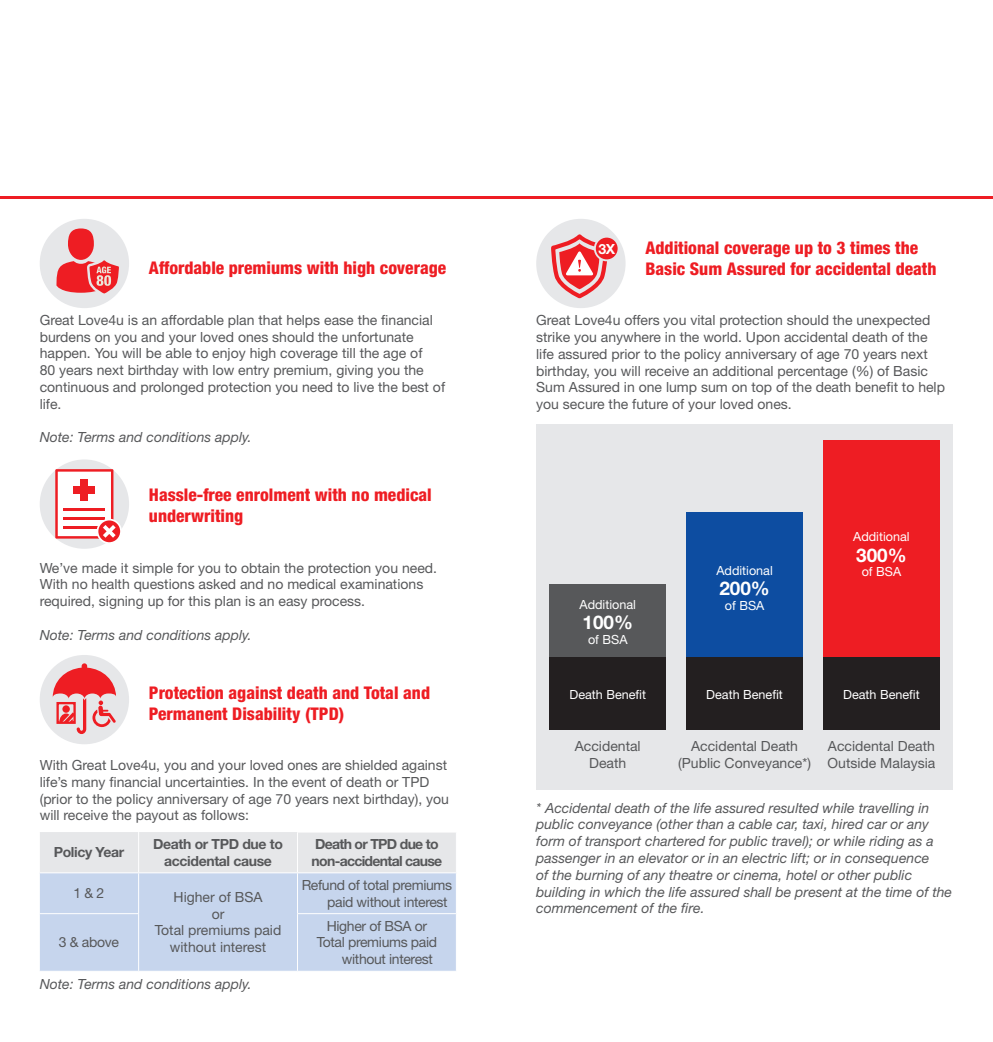
<style>
.page{position:relative;width:993px;height:1042px;background:#fff}
.page>*{position:absolute;margin:0;border:0;box-sizing:border-box;transform-origin:0 0}
.Body_copy{font:700 18.9px "Helvetica Neue LT Std";color:#fff}
.Body_copy-2{font:800 condensed 17.5px/21px "Helvetica Neue LT Std";color:#ee1d23}
.Body_copy-3{font:14px/16.8px "Helvetica Neue LT Std";color:#57585a}
.Body_copy-4{font:italic 14px/16.8px "Helvetica Neue LT Std";color:#57585a}
.note{font:14px/16.8px "Helvetica Neue LT Std";letter-spacing:-.025em;color:#57585a}
.note-2{font:700 14px/16.8px "Helvetica Neue LT Std";letter-spacing:-.025em;color:#57585a;text-align:center}
.Body_copy-5{font:700 14px "Helvetica Neue LT Std";letter-spacing:-.05em;color:#57585a}
.note-3{font:700 14px "Helvetica Neue LT Std";color:#fff}
.Body_copy-6{font:12.6px "Helvetica Neue LT Std";color:#fff}
</style>
<div class="page">
<hr style="left:0;top:196px;width:992px;height:2px;background:#ee1d23">
<div style="left:536px;top:424px;width:416px;height:366px;background:#e6e7e9"></div>
<div style="left:549px;top:584px;width:117px;height:146px;background:#57585a"></div>
<div style="left:549px;top:657px;width:117px;height:73px;background:#231f20"></div>
<div style="left:686px;top:512px;width:116px;height:218px;background:#0d4da1"></div>
<div style="left:686px;top:657px;width:116px;height:73px;background:#231f20"></div>
<div style="left:822px;top:441px;width:117px;height:289px;background:#ee1d23"></div>
<div style="left:822px;top:657px;width:117px;height:73px;background:#231f20"></div>
<svg style="left:40px;top:832px;width:416px;height:139px;background:#cfdaeb"></svg>
<hr style="left:138px;top:832px;width:1px;height:40px;background:#fff">
<hr style="left:297px;top:832px;width:1px;height:40px;background:#fff">
<hr style="left:39px;top:872px;width:100px;height:1px;background:#fff">
<hr style="left:139px;top:872px;width:158px;height:1px;background:#fff">
<hr style="left:39px;top:913px;width:100px;height:1px;background:#fff">
<hr style="left:138px;top:873px;width:1px;height:40px;background:#fff">
<hr style="left:297px;top:872px;width:159px;height:1px;background:#fff">
<hr style="left:297px;top:873px;width:1px;height:40px;background:#fff">
<hr style="left:138px;top:914px;width:1px;height:57px;background:#fff">
<hr style="left:297px;top:913px;width:159px;height:1px;background:#fff">
<hr style="left:297px;top:914px;width:1px;height:57px;background:#fff">
<div style="left:40px;top:219px;width:89px;height:89px;background:#e6e7e9;border-radius:50%"></div>
<div style="left:68px;top:228px;width:26px;height:32px;background:#ee1d23;border-radius:50%"></div>
<svg style="left:56px;top:258px;width:63px;height:38px"></svg>
<div style="left:40px;top:459px;width:89px;height:90px;background:#e6e7e9;border-radius:50%"></div>
<svg style="left:55px;top:469px;width:67px;height:75px;background:#f6babc"></svg>
<div style="left:40px;top:655px;width:89px;height:89px;background:#e6e7e9;border-radius:50%"></div>
<svg style="left:53px;top:663px;width:63px;height:71px"></svg>
<div style="left:56px;top:702px;width:20px;height:22px;border:2px solid #ee1d23"></div>
<div style="left:536px;top:219px;width:89px;height:89px;background:#e6e7e9;border-radius:50%"></div>
<div style="left:594px;top:237px;width:24px;height:23px;background:#ee1d23;border-radius:50%"></div>
<div style="left:593px;top:236px;width:26px;height:25px;border:2px solid #e6e7e9;border-radius:50%"></div>
<svg style="left:551px;top:234px;width:59px;height:66px"></svg>
<p class="Body_copy-2" style="left:149px;top:257px;width:299px">Affordable premiums with high coverage</p>
<p class="Body_copy-3" style="left:40px;top:311px;width:407px">Great Love4u is an affordable plan that helps ease the financial burdens on you and your loved ones should the unfortunate happen. You will be able to enjoy high coverage till the age of<br>80 years next birthday with low entry premium, giving you the continuous and prolonged protection you need to live the best of life.</p>
<p class="Body_copy-4" style="left:40px;top:429px;width:213px">Note: Terms and conditions apply.</p>
<p class="Body_copy-2" style="left:149px;top:484px;width:284px">Hassle-free enrolment with no medical underwriting</p>
<p class="Body_copy-3" style="left:40px;top:559px;width:399px">We’ve made it simple for you to obtain the protection you need.<br>With no health questions asked and no medical examinations required, signing up for this plan is an easy process.</p>
<p class="Body_copy-4" style="left:40px;top:626px;width:213px">Note: Terms and conditions apply.</p>
<p class="Body_copy-2" style="left:149px;top:681px;width:282px">Protection against death and Total and<br>Permanent Disability (TPD)</p>
<p class="Body_copy-3" style="left:40px;top:756px;width:410px">With Great Love4u, you and your loved ones are shielded against life’s many financial uncertainties. In the event of death or TPD (prior to the policy anniversary of age 70 years next birthday), you will receive the payout as follows:</p>
<p class="note-2" style="left:54px;top:844px;width:72px">Policy Year</p>
<p class="note-2" style="left:153px;top:835px;width:131px">Death or TPD due to accidental cause</p>
<p class="Body_copy-5" style="left:315px;top:835px;width:125px">Death or TPD due to</p>
<p class="Body_copy-5" style="left:311px;top:852px;width:132px">non-accidental cause</p>
<p class="note" style="left:74px;top:884px;width:32px">1 &amp; 2</p>
<p class="Body_copy-3" style="left:173px;top:888px;width:90px">Higher of BSA</p>
<p class="Body_copy-3" style="left:212px;top:905px;width:14px">or</p>
<p class="Body_copy-3" style="left:155px;top:922px;width:128px;text-align:center">Total premiums paid without interest</p>
<p class="note" style="left:59px;top:934px;width:61px">3 &amp; above</p>
<p class="Body_copy-4" style="left:40px;top:975px;width:213px">Note: Terms and conditions apply.</p>
<p class="note" style="left:327px;top:876px;width:126px;text-indent:-26px">Refund of total premiums paid without interest</p>
<p class="note" style="left:326px;top:917px;width:102px">Higher of BSA or</p>
<p class="note" style="left:316px;top:934px;width:122px;text-align:right">Total premiums paid without interest</p>
<p class="Body_copy-2" style="left:645px;top:237px;width:292px">Additional coverage up to 3 times the<br>Basic Sum Assured for accidental death</p>
<p class="Body_copy-3" style="left:536px;top:312px;width:410px">Great Love4u offers you vital protection should the unexpected strike you anywhere in the world. Upon accidental death of the life assured prior to the policy anniversary of age 70 years next birthday, you will receive an additional percentage (%) of Basic Sum Assured in one lump sum on top of the death benefit to help you secure the future of your loved ones.</p>
<p class="note-3" style="left:598px;top:241px;width:18px">3X</p>
<p class="Body_copy-6" style="left:579px;top:596px;width:58px">Additional</p>
<p class="Body_copy-6" style="left:588px;top:632px;width:41px">of BSA</p>
<p class="Body_copy" style="left:582px;top:611px;width:52px">100%</p>
<p class="Body_copy-6" style="left:569px;top:687px;width:78px">Death Benefit</p>
<p class="Body_copy-3" style="left:574px;top:738px;width:67px">Accidental</p>
<p class="Body_copy-3" style="left:589px;top:754px;width:39px">Death</p>
<p class="Body_copy-6" style="left:716px;top:563px;width:58px">Additional</p>
<p class="Body_copy-6" style="left:724px;top:598px;width:41px">of BSA</p>
<p class="Body_copy" style="left:719px;top:577px;width:52px">200%</p>
<p class="Body_copy-6" style="left:852px;top:529px;width:58px">Additional</p>
<p class="Body_copy-6" style="left:861px;top:564px;width:41px">of BSA</p>
<p class="Body_copy" style="left:855px;top:543px;width:52px">300%</p>
<p class="Body_copy-6" style="left:706px;top:687px;width:78px">Death Benefit</p>
<p class="Body_copy-3" style="left:691px;top:738px;width:108px">Accidental Death</p>
<p class="Body_copy-3" style="left:678px;top:754px;width:134px">(Public Conveyance*)</p>
<p class="Body_copy-6" style="left:842px;top:687px;width:78px">Death Benefit</p>
<p class="Body_copy-3" style="left:827px;top:738px;width:108px">Accidental Death</p>
<p class="Body_copy-3" style="left:827px;top:754px;width:109px">Outside Malaysia</p>
<p class="Body_copy-4" style="left:536px;top:799px;width:417px">* Accidental death of the life assured resulted while travelling in public conveyance (other than a cable car, taxi, hired car or any form of transport chartered for public travel); or while riding as a passenger in an elevator or in an electric lift; or in consequence<br>of the burning of any theatre or cinema, hotel or other public building in which the life assured shall be present at the time of the commencement of the fire.</p>
</div>
